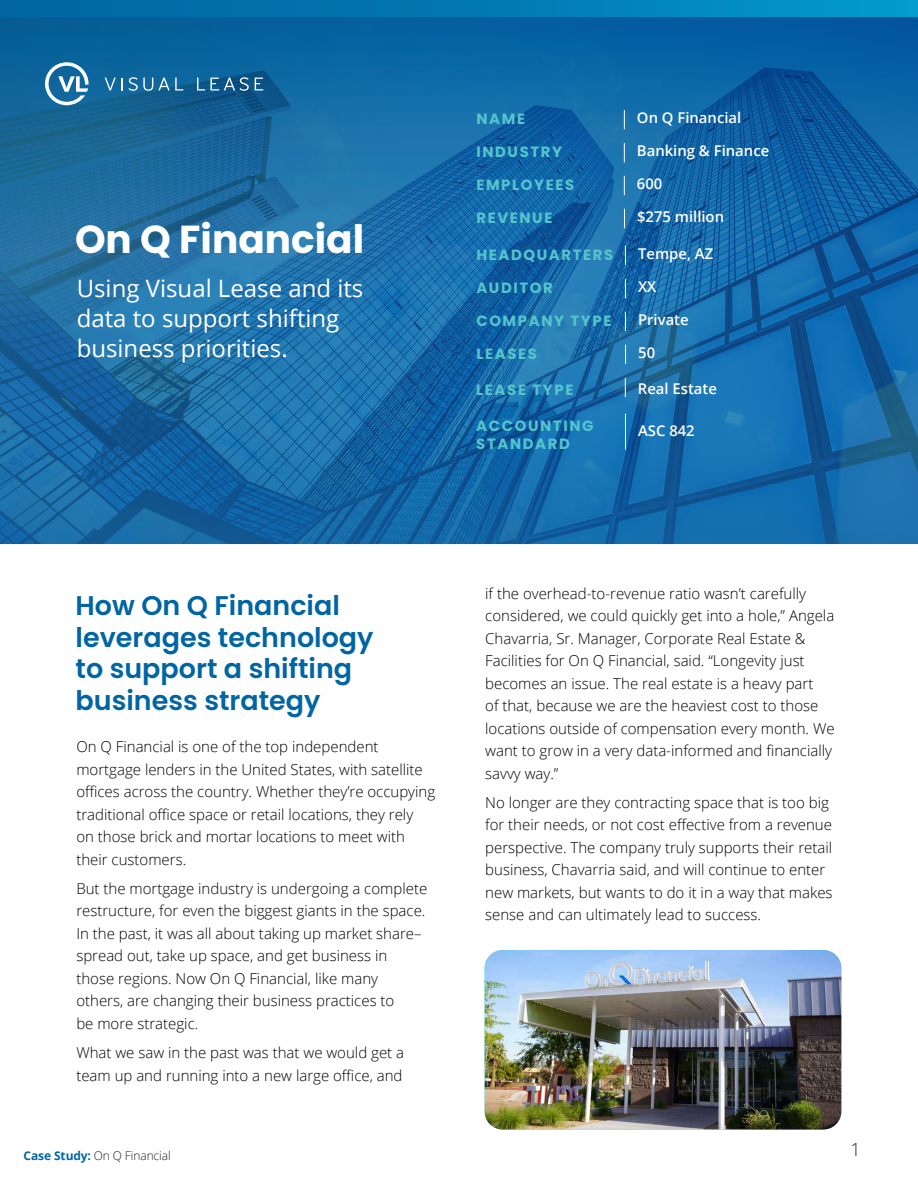
<style>
.page{position:relative;width:918px;height:1188px;background:#fff}
.page>*{position:absolute;margin:0;border:0;box-sizing:border-box;transform-origin:0 0}
.t1{font:700 39px "Poppins";color:#fff}
.t2{font:600 27px/31.5px "Poppins";color:#0065a3}
.t3{font:24px/30px "Open Sans";color:#fff}
.t4{font:300 18px "Open Sans";color:#231f20}
.t5{font:300 15px/22.5px "Open Sans";color:#000}
.t6{font:700 14.85px/17.9px "Poppins";letter-spacing:.11em;color:#55c5cd}
.t7{font:600 14.85px "Open Sans";color:#fff}
.t8{font:300 12px "Open Sans";letter-spacing:-.01em;color:#231f20}
.s1{font-weight:700;color:#0065a3}
</style>
<div class="page">
<img style="left:0;top:16px;width:918px;height:528px">
<div style="left:0;top:0;width:918px;height:16px;background:linear-gradient(to right,#01609f,#0297ca)"></div>
<svg style="left:624px;top:110px;width:1px;height:19px"></svg>
<svg style="left:625px;top:246px;width:1px;height:19px"></svg>
<svg style="left:624px;top:209px;width:1px;height:19px"></svg>
<svg style="left:625px;top:345px;width:1px;height:19px"></svg>
<hr style="left:625px;top:414px;width:1px;height:36px;background:#fff">
<svg style="left:624px;top:143px;width:1px;height:19px"></svg>
<svg style="left:625px;top:279px;width:1px;height:19px"></svg>
<svg style="left:624px;top:176px;width:1px;height:19px"></svg>
<svg style="left:625px;top:312px;width:1px;height:19px"></svg>
<svg style="left:625px;top:378px;width:1px;height:19px"></svg>
<img style="left:485px;top:950px;width:356px;height:180px">
<svg style="left:255px;top:78px;width:8px;height:13px"></svg>
<svg style="left:97px;top:62px;width:152px;height:29px"></svg>
<svg style="left:24px;top:48px;width:67px;height:57px"></svg>
<p class="t1" style="left:75px;top:217px;width:291px">On Q Financial</p>
<p class="t3" style="left:77px;top:273px;width:288px">Using Visual Lease and its data to support shifting business priorities.</p>
<p class="t6" style="left:476px;top:110px;width:50px">NAME</p>
<p class="t7" style="left:637px;top:108px;width:106px">On Q Financial</p>
<p class="t6" style="left:476px;top:143px;width:87px">INDUSTRY</p>
<p class="t7" style="left:637px;top:141px;width:134px">Banking &amp; Finance</p>
<p class="t6" style="left:476px;top:176px;width:99px">EMPLOYEES</p>
<p class="t7" style="left:637px;top:173px;width:27px">600</p>
<p class="t6" style="left:476px;top:209px;width:78px">REVENUE</p>
<p class="t7" style="left:637px;top:206px;width:89px">$275 million</p>
<p class="t6" style="left:476px;top:246px;width:139px">HEADQUARTERS</p>
<p class="t7" style="left:638px;top:244px;width:77px">Tempe, AZ</p>
<p class="t6" style="left:476px;top:279px;width:78px">AUDITOR</p>
<p class="t7" style="left:638px;top:277px;width:20px">XX</p>
<p class="t6" style="left:476px;top:312px;width:137px">COMPANY TYPE</p>
<p class="t7" style="left:638px;top:309px;width:52px">Private</p>
<p class="t6" style="left:476px;top:345px;width:62px">LEASES</p>
<p class="t7" style="left:638px;top:342px;width:18px">50</p>
<p class="t6" style="left:476px;top:381px;width:99px">LEASE TYPE</p>
<p class="t7" style="left:638px;top:378px;width:81px">Real Estate</p>
<p class="t6" style="left:476px;top:417px;width:119px">ACCOUNTING<br>STANDARD</p>
<p class="t7" style="left:638px;top:420px;width:58px">ASC 842</p>
<p class="t2" style="left:76px;top:590px;width:299px">How On Q Financial leverages technology to support a shifting business strategy</p>
<p class="t5" style="left:76px;top:735px;width:360px">On Q Financial is one of the top independent mortgage lenders in the United States, with satellite offices across the country. Whether they’re occupying traditional office space or retail locations, they rely<br>on those brick and mortar locations to meet with their customers.</p>
<p class="t5" style="left:76px;top:877px;width:352px">But the mortgage industry is undergoing a complete restructure, for even the biggest giants in the space.<br>In the past, it was all about taking up market share– spread out, take up space, and get business in those regions. Now On Q Financial, like many others, are changing their business practices to<br>be more strategic.</p>
<p class="t5" style="left:76px;top:1041px;width:329px">What we saw in the past was that we would get a team up and running into a new large office, and</p>
<p class="t8" style="left:24px;top:1147px;width:149px"><span class="s1">Case Study:</span> On Q Financial</p>
<p class="t5" style="left:485px;top:581px;width:351px">if the overhead-to-revenue ratio wasn’t carefully considered, we could quickly get into a hole,” Angela Chavarria, Sr. Manager, Corporate Real Estate &amp; Facilities for On Q Financial, said. “Longevity just becomes an issue. The real estate is a heavy part<br>of that, because we are the heaviest cost to those locations outside of compensation every month. We want to grow in a very data-informed and financially savvy way.”</p>
<p class="t5" style="left:485px;top:791px;width:349px">No longer are they contracting space that is too big for their needs, or not cost effective from a revenue perspective. The company truly supports their retail business, Chavarria said, and will continue to enter new markets, but wants to do it in a way that makes sense and can ultimately lead to success.</p>
<p class="t4" style="left:851px;top:1138px;width:12px">1</p>
</div>
